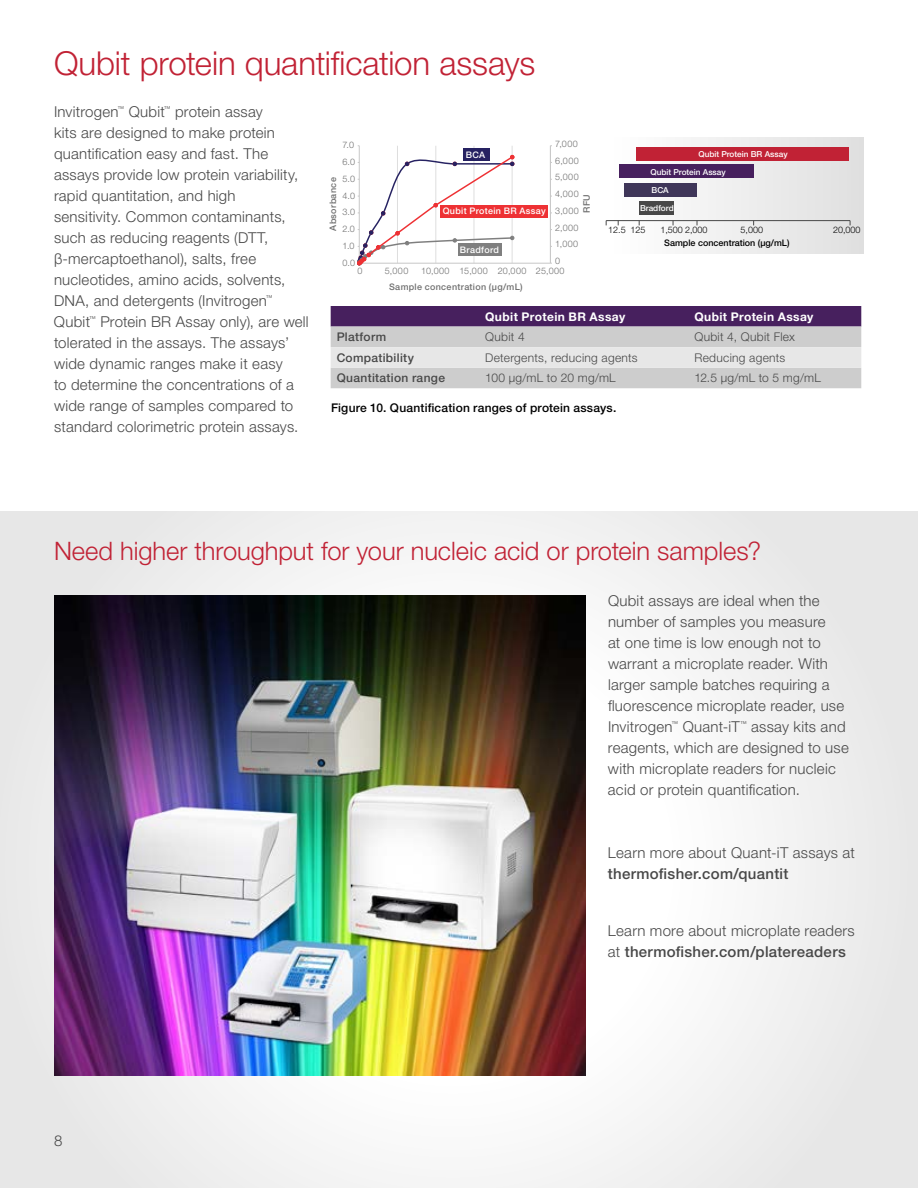
<style>
.page{position:relative;width:918px;height:1188px;background:#fff}
.page>*{position:absolute;margin:0;border:0;box-sizing:border-box;transform-origin:0 0}
.t1{font:300 33px "Helvetica Neue LTW1 G";letter-spacing:-.005em;color:#c12235}
.t2{font:300 25.5px "Helvetica Neue LTW1 G";letter-spacing:-.005em;color:#c12235}
.t3{font:300 15px/21px "Helvetica Neue LTW1 G";letter-spacing:.015em;color:#484848}
.t4{font:500 15px "Helvetica Neue LTW1 G";letter-spacing:.02em;color:#484848}
.t5{font:300 12px "Helvetica Neue LTW1 G";letter-spacing:.025em;color:#484848}
.t6{font:500 12px "Helvetica Neue LTW1 G";letter-spacing:.02em;color:#000}
.t7{font:500 12px "Helvetica Neue LTW1 G";letter-spacing:.025em;color:#484848}
.t8{font:700 12px "Helvetica Neue LTW1 G";letter-spacing:.03em;color:#fff}
.t9{font:300 9px "Helvetica Neue LTW1 G";letter-spacing:.045em;color:#6f6f6f}
.t10{font:500 9px "Helvetica Neue LTW1 G";letter-spacing:.035em;color:#6f6f6f}
.t11{font:500 9px "Helvetica Neue LTW1 G";letter-spacing:.035em;color:#fff}
.t12{font:300 9px "Helvetica Neue LTW1 G";color:#000}
.t13{font:500 9px "Helvetica Neue LTW1 G";color:#000}
.t14{font:500 8.25px/17.7px "Helvetica Neue LTW1 G";color:#fff}
.t15{font:300 6.75px "Helvetica Neue LTW1 G";color:#484848}
.s1{font-weight:500}
</style>
<div class="page">
<div style="left:0;top:512px;width:918px;height:676px;background:linear-gradient(to right,#efefef,#f4f4f4)"></div>
<img style="left:54px;top:595px;width:531px;height:481px">
<hr style="left:397px;top:146px;width:1px;height:117px;background:#dedede">
<hr style="left:435px;top:146px;width:1px;height:117px;background:#dedede">
<hr style="left:474px;top:146px;width:1px;height:117px;background:#dedede">
<hr style="left:512px;top:146px;width:1px;height:117px;background:#dedede">
<hr style="left:550px;top:146px;width:1px;height:117px;background:#c8c8c8">
<hr style="left:359px;top:146px;width:1px;height:117px;background:#c8c8c8">
<hr style="left:359px;top:263px;width:191px;height:1px;background:#c8c8c8">
<div style="left:441px;top:205px;width:107px;height:12px;background:#ee3134"></div>
<div style="left:463px;top:148px;width:27px;height:13px;background:#262262"></div>
<svg style="left:357px;top:155px;width:158px;height:110px"></svg>
<svg style="left:331px;top:306px;width:530px;height:82px;background:#b2a8b8"></svg>
<div style="left:606px;top:138px;width:258px;height:115px;background:linear-gradient(to right,#f9f8fa,#e0e0e0)"></div>
<hr style="left:606px;top:220px;width:244px;height:1px;background:#484848">
<div style="left:619px;top:165px;width:135px;height:13px;background:#47205e"></div>
<div style="left:636px;top:147px;width:213px;height:14px;background:#c12235"></div>
<div style="left:624px;top:183px;width:73px;height:14px;background:#3f3659"></div>
<div style="left:639px;top:201px;width:35px;height:14px;background:#484848"></div>
<h1 class="t1" style="left:54px;top:43px;width:483px">Qubit protein quantification assays</h1>
<p class="t3" style="left:54px;top:101px;width:66px">Invitrogen</p>
<p class="t15" style="left:118px;top:104px;width:8px">™</p>
<p class="t3" style="left:129px;top:101px;width:38px">Qubit</p>
<p class="t15" style="left:164px;top:104px;width:8px">™</p>
<p class="t3" style="left:54px;top:101px;width:246px;text-indent:121px">protein assay<br>kits are designed to make protein quantification easy and fast. The assays provide low protein variability, rapid quantitation, and high sensitivity. Common contaminants, such as reducing reagents (DTT, β-mercaptoethanol), salts, free nucleotides, amino acids, solvents,<br>DNA, and detergents (Invitrogen</p>
<p class="t9" style="left:555px;top:138px;width:24px">7,000</p>
<p class="t9" style="left:342px;top:140px;width:13px">7.0</p>
<p class="t11" style="left:466px;top:149px;width:21px">BCA</p>
<p class="t9" style="left:555px;top:155px;width:25px">6,000</p>
<p class="t9" style="left:342px;top:156px;width:14px">6.0</p>
<p class="t9" style="left:555px;top:172px;width:25px">5,000</p>
<p class="t9" style="left:342px;top:173px;width:14px">5.0</p>
<p class="t10" style="left:328px;top:231px;width:55px;rotate:-90deg">Absorbance</p>
<p class="t9" style="left:555px;top:188px;width:25px">4,000</p>
<p class="t9" style="left:342px;top:190px;width:14px">4.0</p>
<p class="t10" style="left:581px;top:213px;width:20px;rotate:-90deg">RFU</p>
<p class="t11" style="left:443px;top:205px;width:104px">Qubit Protein BR Assay</p>
<p class="t11" style="left:460px;top:244px;width:41px">Bradford</p>
<p class="t9" style="left:555px;top:205px;width:25px">3,000</p>
<p class="t9" style="left:342px;top:207px;width:14px">3.0</p>
<p class="t9" style="left:555px;top:222px;width:25px">2,000</p>
<p class="t9" style="left:342px;top:224px;width:14px">2.0</p>
<p class="t9" style="left:555px;top:239px;width:25px">1,000</p>
<p class="t9" style="left:342px;top:240px;width:14px">1.0</p>
<p class="t9" style="left:555px;top:256px;width:7px">0</p>
<p class="t9" style="left:342px;top:257px;width:14px">0.0</p>
<p class="t9" style="left:357px;top:265px;width:7px">0</p>
<p class="t9" style="left:385px;top:265px;width:25px">5,000</p>
<p class="t9" style="left:421px;top:265px;width:145px">10,000 15,000 20,000 25,000</p>
<p class="t10" style="left:389px;top:282px;width:135px">Sample concentration (µg/mL)</p>
<p class="t15" style="left:266px;top:293px;width:8px">™</p>
<p class="t14" style="left:650px;top:145px;width:139px;text-indent:48px">Qubit Protein BR Assay<br>Qubit Protein Assay</p>
<p class="t14" style="left:652px;top:181px;width:19px">BCA</p>
<p class="t14" style="left:640px;top:200px;width:35px">Bradford</p>
<p class="t12" style="left:608px;top:224px;width:39px">12.5 125</p>
<p class="t12" style="left:660px;top:224px;width:49px">1,500 2,000</p>
<p class="t12" style="left:741px;top:224px;width:24px">5,000</p>
<p class="t12" style="left:833px;top:224px;width:29px">20,000</p>
<p class="t13" style="left:664px;top:238px;width:127px">Sample concentration (μg/mL)</p>
<p class="t3" style="left:54px;top:311px;width:256px;text-indent:46px">Protein BR Assay only), are well tolerated in the assays. The assays’ wide dynamic ranges make it easy<br>to determine the concentrations of a wide range of samples compared to standard colorimetric protein assays.</p>
<p class="t3" style="left:54px;top:311px;width:38px">Qubit</p>
<p class="t15" style="left:89px;top:314px;width:8px">™</p>
<p class="t8" style="left:485px;top:309px;width:142px">Qubit Protein BR Assay</p>
<p class="t8" style="left:694px;top:309px;width:121px">Qubit Protein Assay</p>
<p class="t7" style="left:337px;top:330px;width:51px">Platform</p>
<p class="t5" style="left:485px;top:330px;width:41px">Qubit 4</p>
<p class="t5" style="left:694px;top:330px;width:102px">Qubit 4, Qubit Flex</p>
<p class="t7" style="left:337px;top:350px;width:79px">Compatibility</p>
<p class="t5" style="left:485px;top:350px;width:154px">Detergents, reducing agents</p>
<p class="t5" style="left:694px;top:350px;width:93px">Reducing agents</p>
<p class="t7" style="left:337px;top:371px;width:110px">Quantitation range</p>
<p class="t5" style="left:485px;top:371px;width:132px">100 µg/mL to 20 mg/mL</p>
<p class="t5" style="left:694px;top:371px;width:128px">12.5 µg/mL to 5 mg/mL</p>
<p class="t6" style="left:331px;top:400px;width:287px">Figure 10. Quantification ranges of protein assays.</p>
<h2 class="t2" style="left:54px;top:535px;width:709px">Need higher throughput for your nucleic acid or protein samples?</h2>
<p class="t3" style="left:608px;top:590px;width:238px">Qubit assays are ideal when the number of samples you measure<br>at one time is low enough not to warrant a microplate reader. With larger sample batches requiring a fluorescence microplate reader, use<br>Invitrogen</p>
<p class="t15" style="left:672px;top:720px;width:8px">™</p>
<p class="t3" style="left:683px;top:716px;width:59px">Quant-iT</p>
<p class="t15" style="left:740px;top:720px;width:8px">™</p>
<p class="t3" style="left:608px;top:716px;width:242px;text-indent:143px">assay kits and reagents, which are designed to use with microplate readers for nucleic acid or protein quantification.</p>
<p class="t3" style="left:608px;top:842px;width:248px">Learn more about Quant-iT assays at</p>
<p class="t4" style="left:608px;top:865px;width:182px">thermofisher.com/quantit</p>
<p class="t3" style="left:54px;top:1130px;width:10px">8</p>
<p class="t3" style="left:608px;top:920px;width:248px">Learn more about microplate readers at <span class="s1">thermofisher.com/platereaders</span></p>
</div>
